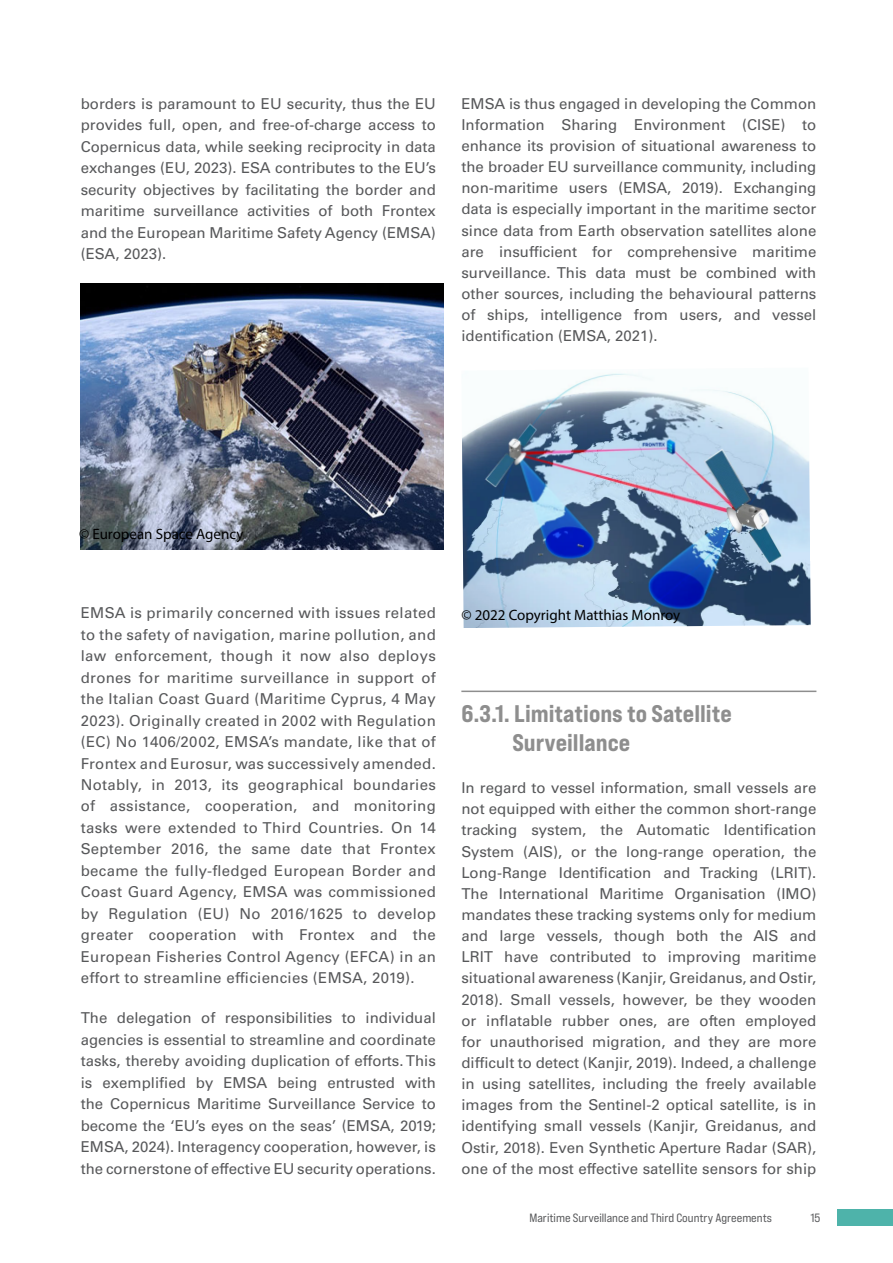
<style>
.page{position:relative;width:893px;height:1263px;background:#fff}
.page>*{position:absolute;margin:0;border:0;box-sizing:border-box;transform-origin:0 0}
._2nd_sub{font:800 expanded 24px/29px "Bebas Neue Pro";color:#8e8e8e}
.running_text{font:15px/21.5px "Univers LT Std";color:#57585a;text-align:justify}
.t1{font:15px "Myriad Pro";color:#000}
.t2{font:expanded 12px "Bebas Neue Pro";color:#57585a}
</style>
<div class="page">
<div style="left:837px;top:1209px;width:56px;height:17px;background:#4eb3aa"></div>
<img style="left:81px;top:283px;width:363px;height:266px">
<hr style="left:461px;top:691px;width:355px;height:1px;background:#8e8e8e">
<img style="left:462px;top:373px;width:349px;height:255px">
<p class="running_text" style="left:81px;top:93px;width:357px">borders is paramount to EU security, thus the EU provides full, open, and free-of-charge access to Copernicus data, while seeking reciprocity in data exchanges (EU, 2023). ESA contributes to the EU’s security objectives by facilitating the border and maritime surveillance activities of both Frontex and the European Maritime Safety Agency (EMSA) (ESA, 2023).</p>
<p class="running_text" style="left:461px;top:93px;width:357px">EMSA is thus engaged in developing the Common Information Sharing Environment (CISE) to enhance its provision of situational awareness to the broader EU surveillance community, including non-maritime users (EMSA, 2019). Exchanging data is especially important in the maritime sector since data from Earth observation satellites alone are insufficient for comprehensive maritime surveillance. This data must be combined with other sources, including the behavioural patterns of ships, intelligence from users, and vessel identification (EMSA, 2021).</p>
<p class="t1" style="left:79px;top:525px;width:166px">© European Space Agency</p>
<p class="running_text" style="left:81px;top:602px;width:357px">EMSA is primarily concerned with issues related to the safety of navigation, marine pollution, and law enforcement, though it now also deploys drones for maritime surveillance in support of the Italian Coast Guard (Maritime Cyprus, 4 May 2023). Originally created in 2002 with Regulation (EC) No 1406/2002, EMSA’s mandate, like that of Frontex and Eurosur, was successively amended.<br>Notably, in 2013, its geographical boundaries of assistance, cooperation, and monitoring tasks were extended to Third Countries. On 14<br>September 2016, the same date that Frontex became the fully-fledged European Border and Coast Guard Agency, EMSA was commissioned by Regulation (EU) No 2016/1625 to develop greater cooperation with Frontex and the European Fisheries Control Agency (EFCA) in an effort to streamline efficiencies (EMSA, 2019).</p>
<p class="running_text" style="left:81px;top:1007px;width:357px">The delegation of responsibilities to individual agencies is essential to streamline and coordinate tasks, thereby avoiding duplication of efforts. This is exemplified by EMSA being entrusted with the Copernicus Maritime Surveillance Service to become the ‘EU’s eyes on the seas’ (EMSA, 2019; EMSA, 2024). Interagency cooperation, however, is the cornerstone of effective EU security operations.</p>
<p class="t1" style="left:461px;top:606px;width:220px">© 2022 Copyright Matthias Monroy</p>
<p class="_2nd_sub" style="left:512px;top:698px;width:221px;text-indent:-51px">6.3.1. Limitations to Satellite<br>Surveillance</p>
<p class="running_text" style="left:461px;top:777px;width:357px">In regard to vessel information, small vessels are not equipped with either the common short-range tracking system, the Automatic Identification System (AIS), or the long-range operation, the Long-Range Identification and Tracking (LRIT).<br>The International Maritime Organisation (IMO) mandates these tracking systems only for medium and large vessels, though both the AIS and LRIT have contributed to improving maritime situational awareness (Kanjir, Greidanus, and Ostir, 2018). Small vessels, however, be they wooden or inflatable rubber ones, are often employed for unauthorised migration, and they are more difficult to detect (Kanjir, 2019). Indeed, a challenge in using satellites, including the freely available images from the Sentinel-2 optical satellite, is in identifying small vessels (Kanjir, Greidanus, and Ostir, 2018). Even Synthetic Aperture Radar (SAR), one of the most effective satellite sensors for ship</p>
<p class="t2" style="left:529px;top:1210px;width:244px">Maritime Surveillance and Third Country Agreements</p>
<p class="t2" style="left:810px;top:1210px;width:11px">15</p>
</div>
